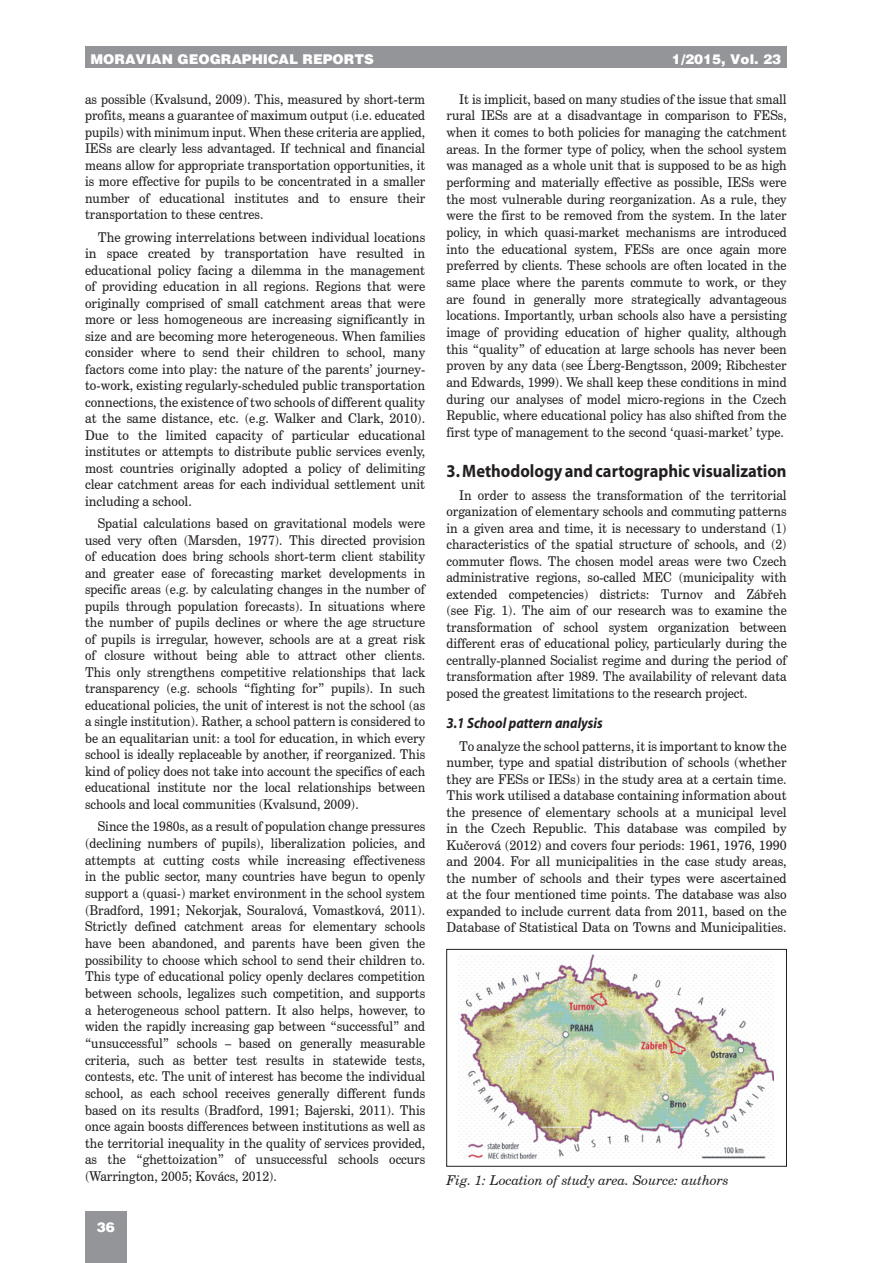
<style>
.page{position:relative;width:893px;height:1263px;background:#fff}
.page>*{position:absolute;margin:0;border:0;box-sizing:border-box;transform-origin:0 0}
.MGR-nadpiskapitoly1{font:700 18px "Myriad Pro";color:#231f20;scale:.92 1}
.MGR-nadpiskapitoly2{font:italic 700 15px "Myriad Pro";color:#231f20;scale:.9 1}
.MGR-NEW-basictext{font:13.5px/16.6px "Century Schoolbook CE";color:#231f20;text-align:justify;scale:.92 1}
.MGR-NEW-basictext-2{font:13.5px/16.5px "Century Schoolbook CE";color:#231f20;text-align:justify;scale:.94 1}
.t1{font:900 13.5px "Switzerland";color:#fff}
.MGR-popisobrazku{font:italic 13.5px "Century Schoolbook CE";color:#231f20}
</style>
<div class="page">
<div style="left:85px;top:47px;width:702px;height:21px;background:#939598"></div>
<div style="left:85px;top:1212px;width:42px;height:51px;background:#939598"></div>
<img style="left:460px;top:955px;width:314px;height:203px">
<div style="left:446px;top:949px;width:341px;height:217px;border:1px solid #231f20"></div>
<p class="t1" style="left:91px;top:51px;width:285px">MORAVIAN GEOGRAPHICAL REPORTS</p>
<p class="t1" style="left:672px;top:51px;width:111px">1/2015, Vol. 23</p>
<p class="MGR-NEW-basictext" style="left:85px;top:91px;width:371px">as possible (Kvalsund, 2009). This, measured by short-term profits, means a guarantee of maximum output (i.e. educated pupils) with minimum input. When these criteria are applied, IESs are clearly less advantaged. If technical and financial means allow for appropriate transportation opportunities, it is more effective for pupils to be concentrated in a smaller number of educational institutes and to ensure their transportation to these centres.</p>
<p class="MGR-NEW-basictext-2" style="left:85px;top:229px;width:363px;text-indent:13px">The growing interrelations between individual locations in space created by transportation have resulted in educational policy facing a dilemma in the management of providing education in all regions. Regions that were originally comprised of small catchment areas that were more or less homogeneous are increasing significantly in size and are becoming more heterogeneous. When families consider where to send their children to school, many factors come into play: the nature of the parents’ journey&shy;to-work, existing regularly-scheduled public transportation connections, the existence of two schools of different quality at the same distance, etc. (e.g. Walker and Clark, 2010).<br>Due to the limited capacity of particular educational institutes or attempts to distribute public services evenly, most countries originally adopted a policy of delimiting clear catchment areas for each individual settlement unit including a school.</p>
<p class="MGR-NEW-basictext" style="left:85px;top:515px;width:371px;text-indent:13px">Spatial calculations based on gravitational models were used very often (Marsden, 1977). This directed provision of education does bring schools short-term client stability and greater ease of forecasting market developments in specific areas (e.g. by calculating changes in the number of pupils through population forecasts). In situations where the number of pupils declines or where the age structure of pupils is irregular, however, schools are at a great risk of closure without being able to attract other clients.<br>This only strengthens competitive relationships that lack transparency (e.g. schools “fighting for” pupils). In such educational policies, the unit of interest is not the school (as a single institution). Rather, a school pattern is considered to be an equalitarian unit: a tool for education, in which every school is ideally replaceable by another, if reorganized. This kind of policy does not take into account the specifics of each educational institute nor the local relationships between schools and local communities (Kvalsund, 2009).</p>
<p class="MGR-NEW-basictext" style="left:85px;top:818px;width:371px;text-indent:13px">Since the 1980s, as a result of population change pressures (declining numbers of pupils), liberalization policies, and attempts at cutting costs while increasing effectiveness in the public sector, many countries have begun to openly support a (quasi-) market environment in the school system (Bradford, 1991; Nekorjak, Souralová, Vomastková, 2011).<br>Strictly defined catchment areas for elementary schools have been abandoned, and parents have been given the possibility to choose which school to send their children to.<br>This type of educational policy openly declares competition between schools, legalizes such competition, and supports a heterogeneous school pattern. It also helps, however, to widen the rapidly increasing gap between “successful” and “unsuccessful” schools – based on generally measurable criteria, such as better test results in statewide tests, contests, etc. The unit of interest has become the individual school, as each school receives generally different funds based on its results (Bradford, 1991; Bajerski, 2011). This once again boosts differences between institutions as well as the territorial inequality in the quality of services provided, as the “ghettoization” of unsuccessful schools occurs (Warrington, 2005; Kovács, 2012).</p>
<p class="t1" style="left:97px;top:1219px;width:20px">36</p>
<p class="MGR-NEW-basictext" style="left:446px;top:91px;width:371px;text-indent:13px">It is implicit, based on many studies of the issue that small rural IESs are at a disadvantage in comparison to FESs, when it comes to both policies for managing the catchment areas. In the former type of policy, when the school system was managed as a whole unit that is supposed to be as high performing and materially effective as possible, IESs were the most vulnerable during reorganization. As a rule, they were the first to be removed from the system. In the later policy, in which quasi-market mechanisms are introduced into the educational system, FESs are once again more preferred by clients. These schools are often located in the same place where the parents commute to work, or they are found in generally more strategically advantageous locations. Importantly, urban schools also have a persisting image of providing education of higher quality, although this “quality” of education at large schools has never been proven by any data (see Åberg-Bengtsson, 2009; Ribchester and Edwards, 1999). We shall keep these conditions in mind during our analyses of model micro-regions in the Czech Republic, where educational policy has also shifted from the first type of management to the second ‘quasi-market’ type.</p>
<p class="MGR-nadpiskapitoly1" style="left:446px;top:459px;width:371px">3. Methodology and cartographic visualization</p>
<p class="MGR-NEW-basictext" style="left:446px;top:486px;width:371px;text-indent:13px">In order to assess the transformation of the territorial organization of elementary schools and commuting patterns in a given area and time, it is necessary to understand (1) characteristics of the spatial structure of schools, and (2) commuter flows. The chosen model areas were two Czech administrative regions, so-called MEC (municipality with extended competencies) districts: Turnov and Zábřeh (see Fig. 1). The aim of our research was to examine the transformation of school system organization between different eras of educational policy, particularly during the centrally-planned Socialist regime and during the period of transformation after 1989. The availability of relevant data posed the greatest limitations to the research project.</p>
<p class="MGR-nadpiskapitoly2" style="left:446px;top:714px;width:175px">3.1 School pattern analysis</p>
<p class="MGR-NEW-basictext-2" style="left:446px;top:738px;width:363px;text-indent:13px">To analyze the school patterns, it is important to know the number, type and spatial distribution of schools (whether they are FESs or IESs) in the study area at a certain time.<br>This work utilised a database containing information about the presence of elementary schools at a municipal level in the Czech Republic. This database was compiled by Kučerová (2012) and covers four periods: 1961, 1976, 1990 and 2004. For all municipalities in the case study areas, the number of schools and their types were ascertained at the four mentioned time points. The database was also expanded to include current data from 2011, based on the Database of Statistical Data on Towns and Municipalities.</p>
<p class="MGR-popisobrazku" style="left:446px;top:1172px;width:284px">Fig. 1: Location of study area. Source: authors</p>
</div>
